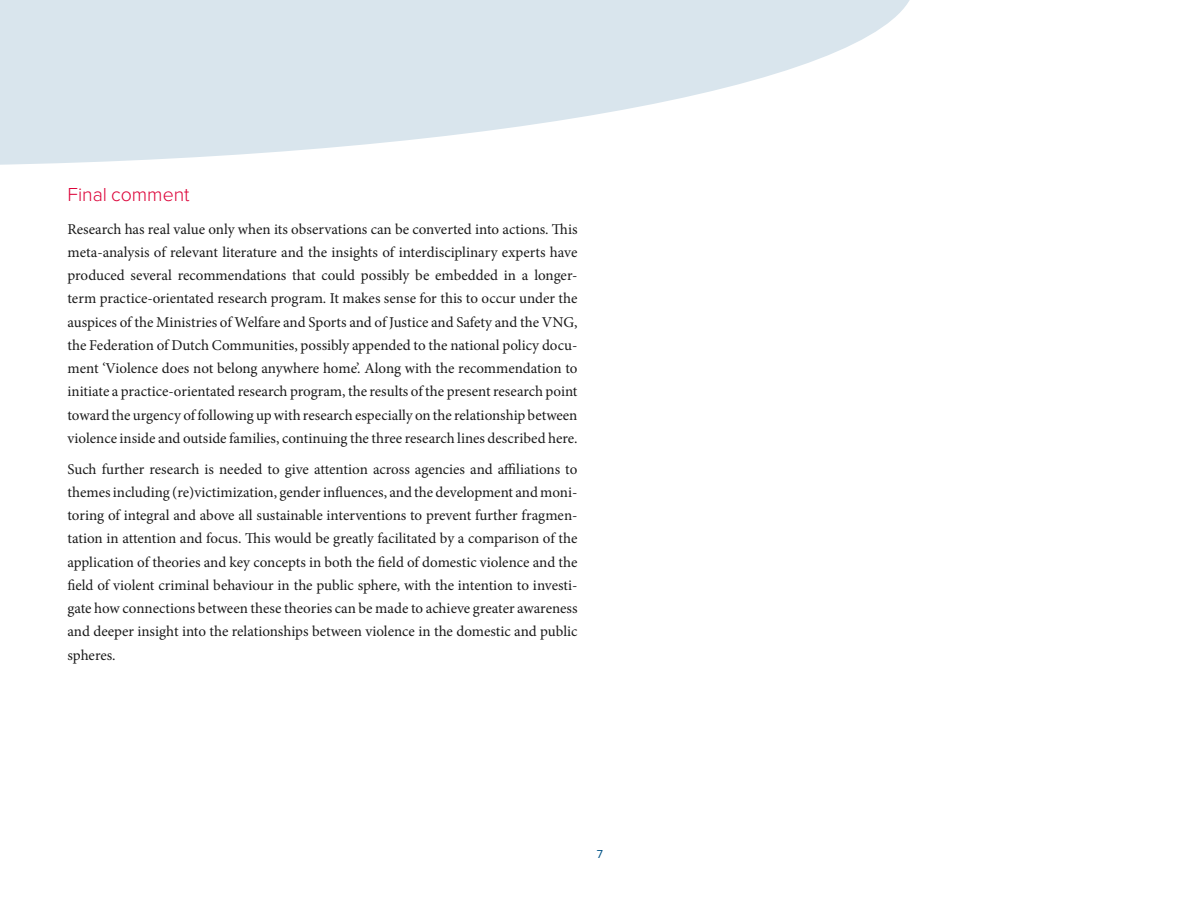
<style>
.page{position:relative;width:1200px;height:900px;background:#fff}
.page>*{position:absolute;margin:0;border:0;box-sizing:border-box;transform-origin:0 0}
.t1{font:300 19.5px "Proxima Nova";color:#dc0238}
.t2{font:15px/23.2px "Minion Pro";color:#1a1a1a;text-align:justify}
.t3{font:12px "Proxima Nova";color:#005286}
</style>
<div class="page">
<svg style="left:0;top:0;width:910px;height:165px;fill:#d9e5ed"></svg>
<h1 class="t1" style="left:68px;top:183px;width:124px">Final comment</h1>
<p class="t2" style="left:68px;top:217px;width:512px">Research has real value only when its observations can be converted into actions. This meta-analysis of relevant literature and the insights of interdisciplinary experts have produced several recommendations that could possibly be embedded in a longer&shy;term practice-orientated research program. It makes sense for this to occur under the auspices of the Ministries of Welfare and Sports and of Justice and Safety and the VNG, the Federation of Dutch Communities, possibly appended to the national policy docu&shy;ment ‘Violence does not belong anywhere home’. Along with the recommendation to initiate a practice-orientated research program, the results of the present research point toward the urgency of following up with research especially on the relationship between violence inside and outside families, continuing the three research lines described here.</p>
<p class="t2" style="left:68px;top:457px;width:512px">Such further research is needed to give attention across agencies and affiliations to themes including (re)victimization, gender influences, and the development and moni&shy;toring of integral and above all sustainable interventions to prevent further fragmen&shy;tation in attention and focus. This would be greatly facilitated by a comparison of the application of theories and key concepts in both the field of domestic violence and the field of violent criminal behaviour in the public sphere, with the intention to investi&shy;gate how connections between these theories can be made to achieve greater awareness and deeper insight into the relationships between violence in the domestic and public spheres.</p>
<p class="t3" style="left:597px;top:847px;width:8px">7</p>
</div>
